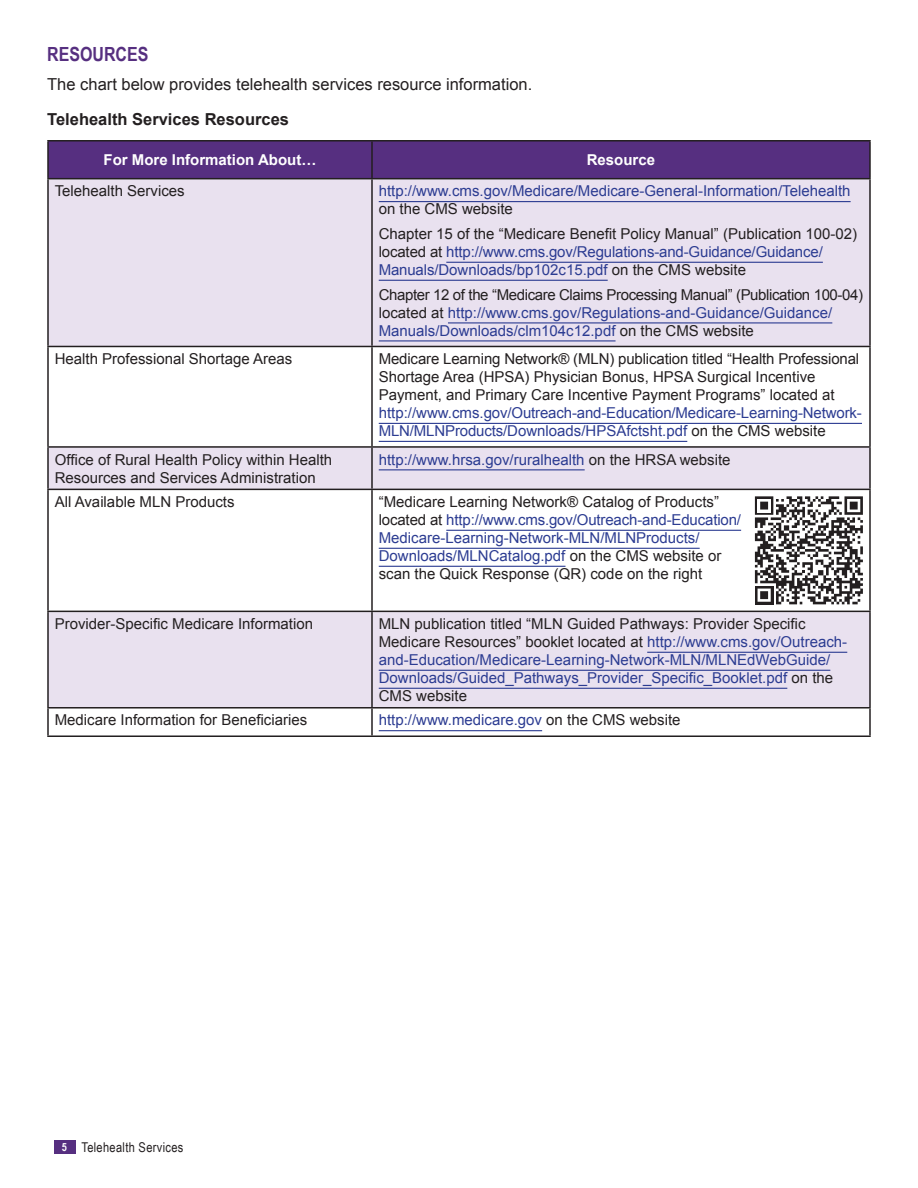
<style>
.page{position:relative;width:918px;height:1188px;background:#fff}
.page>*{position:absolute;margin:0;border:0;box-sizing:border-box;transform-origin:0 0}
.t1{font:700 19.5px "Arial Narrow";color:#562f80}
.t2{font:16.5px "Arial";color:#231f20}
.t3{font:700 16.5px "Arial";color:#231f20}
.Table_Text_2{font:15px/18px "Arial";color:#231f20}
.Table_Text_2-2{font:15px/18px "Arial";color:#2c3c92}
.Table_Header{font:700 15px "Arial";color:#fff}
.t4{font:13.5px "Arial Narrow";letter-spacing:.025em;color:#231f20}
.s1{color:#231f20}
.s2{color:#2c3c92}
.s3{font-weight:700;font-size:11.25px;color:#fff}
</style>
<div class="page">
<div style="left:54px;top:1141px;width:22px;height:13px;background:#562f80"></div>
<div style="left:49px;top:142px;width:820px;height:36px;background:#562f80"></div>
<div style="left:49px;top:179px;width:820px;height:167px;background:#e9e1ef"></div>
<svg style="left:49px;top:347px;width:820px;height:385px"></svg>
<hr style="left:47px;top:140px;width:325px;height:2px;background:#231f20">
<hr style="left:47px;top:142px;width:2px;height:36px;background:#231f20">
<hr style="left:372px;top:140px;width:499px;height:2px;background:#231f20">
<hr style="left:371px;top:142px;width:2px;height:36px;background:#231f20">
<hr style="left:869px;top:142px;width:2px;height:36px;background:#231f20">
<hr style="left:47px;top:178px;width:325px;height:1px;background:#231f20">
<hr style="left:47px;top:179px;width:2px;height:167px;background:#231f20">
<hr style="left:372px;top:178px;width:499px;height:1px;background:#231f20">
<hr style="left:371px;top:179px;width:2px;height:167px;background:#231f20">
<hr style="left:869px;top:179px;width:2px;height:167px;background:#231f20">
<hr style="left:47px;top:346px;width:325px;height:1px;background:#231f20">
<hr style="left:47px;top:347px;width:2px;height:99px;background:#231f20">
<hr style="left:372px;top:346px;width:499px;height:1px;background:#231f20">
<hr style="left:371px;top:347px;width:2px;height:99px;background:#231f20">
<hr style="left:869px;top:347px;width:2px;height:99px;background:#231f20">
<hr style="left:47px;top:446px;width:325px;height:2px;background:#231f20">
<hr style="left:47px;top:448px;width:2px;height:41px;background:#231f20">
<hr style="left:372px;top:446px;width:499px;height:2px;background:#231f20">
<hr style="left:371px;top:448px;width:2px;height:41px;background:#231f20">
<hr style="left:869px;top:448px;width:2px;height:41px;background:#231f20">
<hr style="left:47px;top:489px;width:325px;height:1px;background:#231f20">
<hr style="left:47px;top:490px;width:2px;height:121px;background:#231f20">
<hr style="left:372px;top:489px;width:499px;height:1px;background:#231f20">
<hr style="left:371px;top:490px;width:2px;height:121px;background:#231f20">
<hr style="left:869px;top:490px;width:2px;height:121px;background:#231f20">
<hr style="left:47px;top:611px;width:325px;height:1px;background:#231f20">
<hr style="left:47px;top:612px;width:2px;height:95px;background:#231f20">
<hr style="left:372px;top:611px;width:499px;height:1px;background:#231f20">
<hr style="left:371px;top:612px;width:2px;height:95px;background:#231f20">
<hr style="left:869px;top:612px;width:2px;height:95px;background:#231f20">
<hr style="left:47px;top:707px;width:325px;height:2px;background:#231f20">
<hr style="left:47px;top:709px;width:2px;height:26px;background:#231f20">
<hr style="left:372px;top:707px;width:499px;height:2px;background:#231f20">
<hr style="left:371px;top:709px;width:2px;height:26px;background:#231f20">
<hr style="left:869px;top:709px;width:2px;height:26px;background:#231f20">
<hr style="left:47px;top:735px;width:325px;height:2px;background:#231f20">
<hr style="left:372px;top:735px;width:499px;height:2px;background:#231f20">
<hr style="left:379px;top:201px;width:472px;height:1px;background:#2c3c92">
<hr style="left:446px;top:262px;width:377px;height:1px;background:#2c3c92">
<hr style="left:379px;top:280px;width:229px;height:1px;background:#2c3c92">
<hr style="left:448px;top:322px;width:384px;height:1px;background:#2c3c92">
<hr style="left:379px;top:340px;width:237px;height:1px;background:#2c3c92">
<hr style="left:379px;top:423px;width:483px;height:1px;background:#2c3c92">
<hr style="left:379px;top:441px;width:308px;height:1px;background:#2c3c92">
<hr style="left:379px;top:469px;width:206px;height:1px;background:#2c3c92">
<hr style="left:446px;top:530px;width:295px;height:1px;background:#2c3c92">
<hr style="left:379px;top:548px;width:321px;height:1px;background:#2c3c92">
<hr style="left:379px;top:566px;width:187px;height:1px;background:#2c3c92">
<svg style="left:755px;top:496px;width:108px;height:108px"></svg>
<hr style="left:647px;top:652px;width:200px;height:1px;background:#2c3c92">
<hr style="left:379px;top:670px;width:451px;height:1px;background:#2c3c92">
<hr style="left:379px;top:688px;width:408px;height:1px;background:#2c3c92">
<hr style="left:379px;top:730px;width:163px;height:1px;background:#2c3c92">
<h2 class="t1" style="left:47px;top:40px;width:103px">RESOURCES</h2>
<p class="t2" style="left:47px;top:73px;width:487px">The chart below provides telehealth services resource information.</p>
<p class="t3" style="left:47px;top:108px;width:243px">Telehealth Services Resources</p>
<p class="Table_Header" style="left:104px;top:150px;width:214px">For More Information About…</p>
<p class="Table_Header" style="left:587px;top:150px;width:70px">Resource</p>
<p class="Table_Text_2" style="left:55px;top:182px;width:132px">Telehealth Services</p>
<p class="Table_Text_2-2" style="left:379px;top:182px;width:473px">http://www.cms.gov/Medicare/Medicare-General-Information/Telehealth <span class="s1">on the CMS website</span></p>
<p class="Table_Text_2" style="left:379px;top:225px;width:480px">Chapter 15 of the “Medicare Benefit Policy Manual” (Publication 100-02) located at <span class="s2">http://www.cms.gov/Regulations-and-Guidance/Guidance/<br>Manuals/Downloads/bp102c15.pdf</span> on the CMS website</p>
<p class="Table_Text_2" style="left:379px;top:286px;width:486px">Chapter 12 of the “Medicare Claims Processing Manual” (Publication 100-04) located at <span class="s2">http://www.cms.gov/Regulations-and-Guidance/Guidance/<br>Manuals/Downloads/clm104c12.pdf</span> on the CMS website</p>
<p class="Table_Text_2" style="left:55px;top:350px;width:239px">Health Professional Shortage Areas</p>
<p class="Table_Text_2" style="left:379px;top:350px;width:485px">Medicare Learning Network® (MLN) publication titled “Health Professional Shortage Area (HPSA) Physician Bonus, HPSA Surgical Incentive Payment, and Primary Care Incentive Payment Programs” located at <span class="s2">http://www.cms.gov/Outreach-and-Education/Medicare-Learning-Network-MLN/MLNProducts/Downloads/HPSAfctsht.pdf</span> on the CMS website</p>
<p class="Table_Text_2" style="left:55px;top:451px;width:279px">Office of Rural Health Policy within Health<br>Resources and Services Administration</p>
<p class="Table_Text_2-2" style="left:379px;top:451px;width:353px">http://www.hrsa.gov/ruralhealth <span class="s1">on the HRSA website</span></p>
<p class="Table_Text_2" style="left:55px;top:493px;width:181px">All Available MLN Products</p>
<p class="Table_Text_2-2" style="left:379px;top:493px;width:364px"><span class="s1">“Medicare Learning Network® Catalog of Products” located at</span> http://www.cms.gov/Outreach-and-Education/ Medicare-Learning-Network-MLN/MLNProducts/ Downloads/MLNCatalog.pdf <span class="s1">on the CMS website or scan the Quick Response (QR) code on the right</span></p>
<p class="Table_Text_2" style="left:55px;top:615px;width:260px">Provider-Specific Medicare Information</p>
<p class="Table_Text_2-2" style="left:379px;top:615px;width:470px"><span class="s1">MLN publication titled “MLN Guided Pathways: Provider Specific Medicare Resources” booklet located at</span> http://www.cms.gov/Outreach&shy;and-Education/Medicare-Learning-Network-MLN/MLNEdWebGuide/ Downloads/Guided_Pathways_Provider_Specific_Booklet.pdf <span class="s1">on the CMS website</span></p>
<p class="Table_Text_2" style="left:55px;top:711px;width:254px">Medicare Information for Beneficiaries</p>
<p class="Table_Text_2-2" style="left:379px;top:711px;width:303px">http://www.medicare.gov <span class="s1">on the CMS website</span></p>
<p class="t4" style="left:62px;top:1137px;width:123px"><span class="s3">5</span> Telehealth Services</p>
</div>
